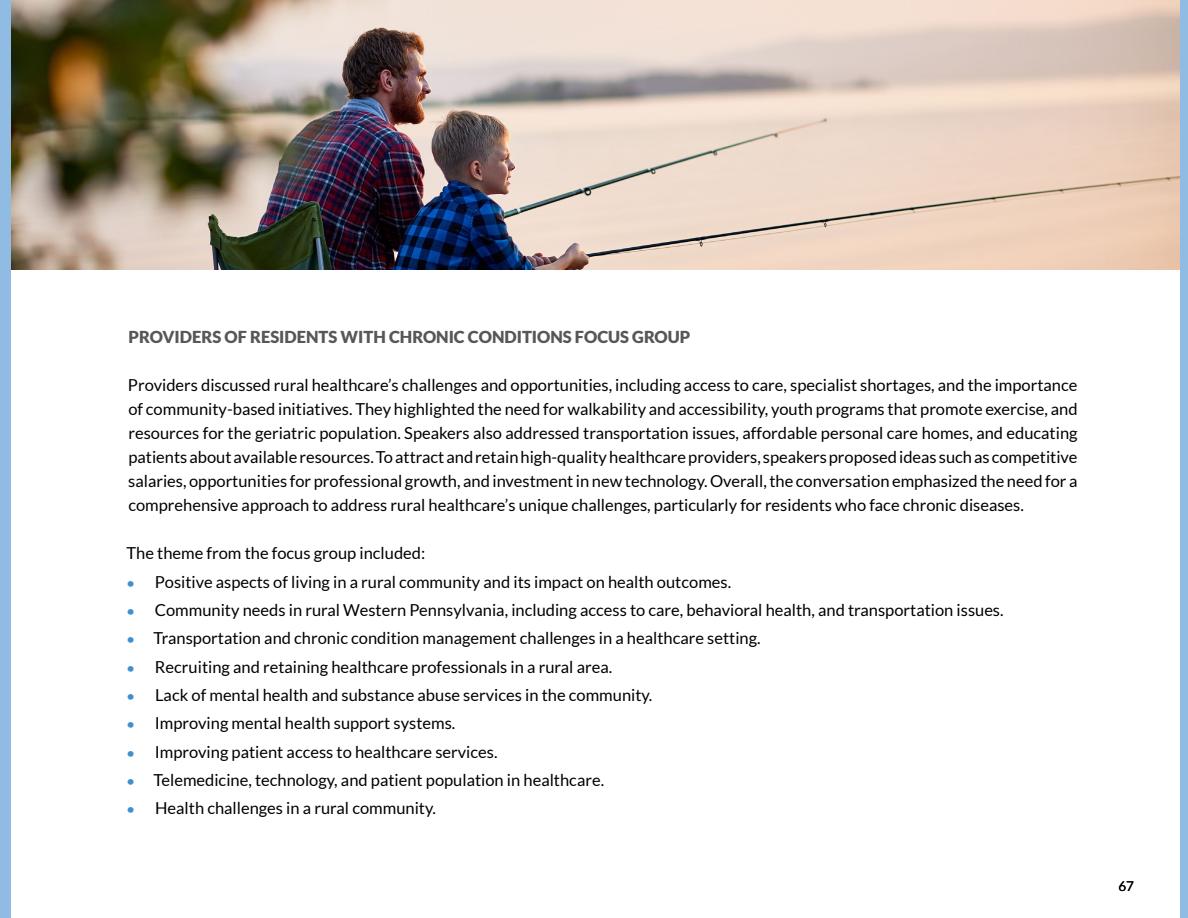
<style>
.page{position:relative;width:1188px;height:918px;background:#fff}
.page>*{position:absolute;margin:0;border:0;box-sizing:border-box;transform-origin:0 0}
.t1{font:16.5px/24px "Lato";color:#000;text-align:justify}
.t2{font:900 16.5px "Lato";color:#575757}
.t3{font:13.5px "Lato";color:#000}
.s1{font-weight:700;font-size:13.5px;color:#3f90cd}
</style>
<div class="page">
<img style="left:11px;top:0;width:1169px;height:270px">
<div style="left:1180px;top:0;width:8px;height:918px;background:#90bce4"></div>
<div style="left:0;top:0;width:11px;height:918px;background:#90bce4"></div>
<p class="t2" style="left:129px;top:328px;width:563px">PROVIDERS OF RESIDENTS WITH CHRONIC CONDITIONS FOCUS GROUP</p>
<p class="t1" style="left:128px;top:373px;width:951px">Providers discussed rural healthcare’s challenges and opportunities, including access to care, specialist shortages, and the importance of community-based initiatives. They highlighted the need for walkability and accessibility, youth programs that promote exercise, and resources for the geriatric population. Speakers also addressed transportation issues, affordable personal care homes, and educating patients about available resources. To attract and retain high-quality healthcare providers, speakers proposed ideas such as competitive salaries, opportunities for professional growth, and investment in new technology. Overall, the conversation emphasized the need for a comprehensive approach to address rural healthcare’s unique challenges, particularly for residents who face chronic diseases.</p>
<p class="t1" style="left:126px;top:541px;width:300px">The theme from the focus group included:</p>
<p class="t1" style="left:127px;top:570px;width:606px"><span class="s1">•</span> Positive aspects of living in a rural community and its impact on health outcomes.</p>
<p class="t1" style="left:127px;top:598px;width:878px"><span class="s1">•</span> Community needs in rural Western Pennsylvania, including access to care, behavioral health, and transportation issues.</p>
<p class="t1" style="left:127px;top:626px;width:635px"><span class="s1">•</span> Transportation and chronic condition management challenges in a healthcare setting.</p>
<p class="t1" style="left:127px;top:654px;width:487px"><span class="s1">•</span> Recruiting and retaining healthcare professionals in a rural area.</p>
<p class="t1" style="left:127px;top:683px;width:527px"><span class="s1">•</span> Lack of mental health and substance abuse services in the community.</p>
<p class="t1" style="left:127px;top:711px;width:330px"><span class="s1">•</span> Improving mental health support systems.</p>
<p class="t1" style="left:127px;top:739px;width:372px"><span class="s1">•</span> Improving patient access to healthcare services.</p>
<p class="t1" style="left:127px;top:768px;width:479px"><span class="s1">•</span> Telemedicine, technology, and patient population in healthcare.</p>
<p class="t1" style="left:127px;top:796px;width:311px"><span class="s1">•</span> Health challenges in a rural community.</p>
<p class="t3" style="left:1118px;top:879px;width:17px">67</p>
</div>
